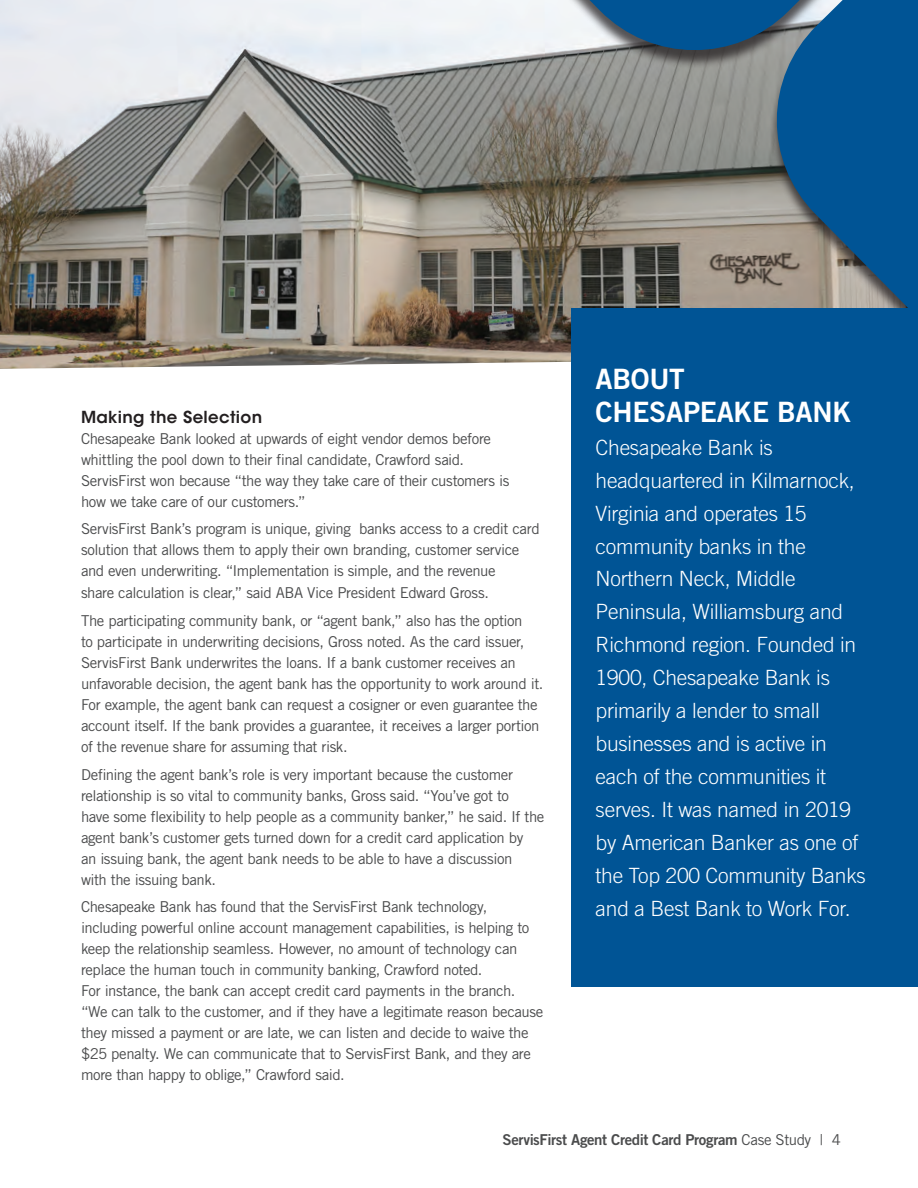
<style>
.page{position:relative;width:918px;height:1188px;background:#fff}
.page>*{position:absolute;margin:0;border:0;box-sizing:border-box;transform-origin:0 0}
.t1{font:28.05px/33px "Trade Gothic LT Std Bd 2";letter-spacing:-.01em;color:#fff}
.t2{font:300 21px/33px "Trade Gothic LT Std";letter-spacing:-.01em;color:#fff}
.t3{font:600 16.5px "ITC Avant Garde Std";letter-spacing:.02em;color:#231f20}
.t4{font:15px/21px "Trade Gothic LT Std";letter-spacing:-.03em;color:#4b4c4d}
.t5{font:15px "Trade Gothic LT Std Bd 2";letter-spacing:-.025em;color:#4b4c4d}
.s1{font-family:"Trade Gothic LT Std"}
</style>
<div class="page">
<img style="left:0;top:0;width:304px;height:369px">
<div style="left:304px;top:0;width:614px;height:563px;background:#231f20;opacity:.75"></div>
<svg style="left:764px;top:63px;width:154px;height:246px;background:#31678f"></svg>
<svg style="left:298px;top:0;width:620px;height:63px"></svg>
<div style="left:571px;top:309px;width:347px;height:678px;background:#005495"></div>
<p class="t3" style="left:81px;top:406px;width:183px">Making the Selection</p>
<p class="t4" style="left:81px;top:428px;width:430px">Chesapeake Bank looked at upwards of eight vendor demos before whittling the pool down to their final candidate, Crawford said.<br>ServisFirst won because “the way they take care of their customers is how we take care of our customers.”</p>
<p class="t4" style="left:81px;top:518px;width:460px">ServisFirst Bank’s program is unique, giving banks access to a credit card solution that allows them to apply their own branding, customer service and even underwriting. “Implementation is simple, and the revenue<br>share calculation is clear,” said ABA Vice President Edward Gross.</p>
<p class="t4" style="left:81px;top:610px;width:464px">The participating community bank, or “agent bank,” also has the option<br>to participate in underwriting decisions, Gross noted. As the card issuer, ServisFirst Bank underwrites the loans. If a bank customer receives an unfavorable decision, the agent bank has the opportunity to work around it.<br>For example, the agent bank can request a cosigner or even guarantee the account itself. If the bank provides a guarantee, it receives a larger portion of the revenue share for assuming that risk.</p>
<p class="t4" style="left:81px;top:764px;width:465px">Defining the agent bank’s role is very important because the customer relationship is so vital to community banks, Gross said. “You’ve got to<br>have some flexibility to help people as a community banker,” he said. If the agent bank’s customer gets turned down for a credit card application by<br>an issuing bank, the agent bank needs to be able to have a discussion<br>with the issuing bank.</p>
<p class="t4" style="left:81px;top:896px;width:450px">Chesapeake Bank has found that the ServisFirst Bank technology, including powerful online account management capabilities, is helping to keep the relationship seamless. However, no amount of technology can replace the human touch in community banking, Crawford noted.<br>For instance, the bank can accept credit card payments in the branch.</p>
<p class="t4" style="left:81px;top:1001px;width:464px">“We can talk to the customer, and if they have a legitimate reason because they missed a payment or are late, we can listen and decide to waive the $25 penalty. We can communicate that to ServisFirst Bank, and they are more than happy to oblige,” Crawford said.</p>
<h1 class="t1" style="left:596px;top:362px;width:257px">ABOUT<br>CHESAPEAKE BANK</h1>
<p class="t2" style="left:596px;top:430px;width:272px">Chesapeake Bank is headquartered in Kilmarnock,<br>Virginia and operates 15 community banks in the<br>Northern Neck, Middle<br>Peninsula, Williamsburg and<br>Richmond region. Founded in<br>1900, Chesapeake Bank is primarily a lender to small businesses and is active in each of the communities it serves. It was named in 2019 by American Banker as one of the Top 200 Community Banks and a Best Bank to Work For.</p>
<p class="t5" style="left:503px;top:1130px;width:340px">ServisFirst Agent Credit Card Program <span class="s1">Case Study | 4</span></p>
</div>
